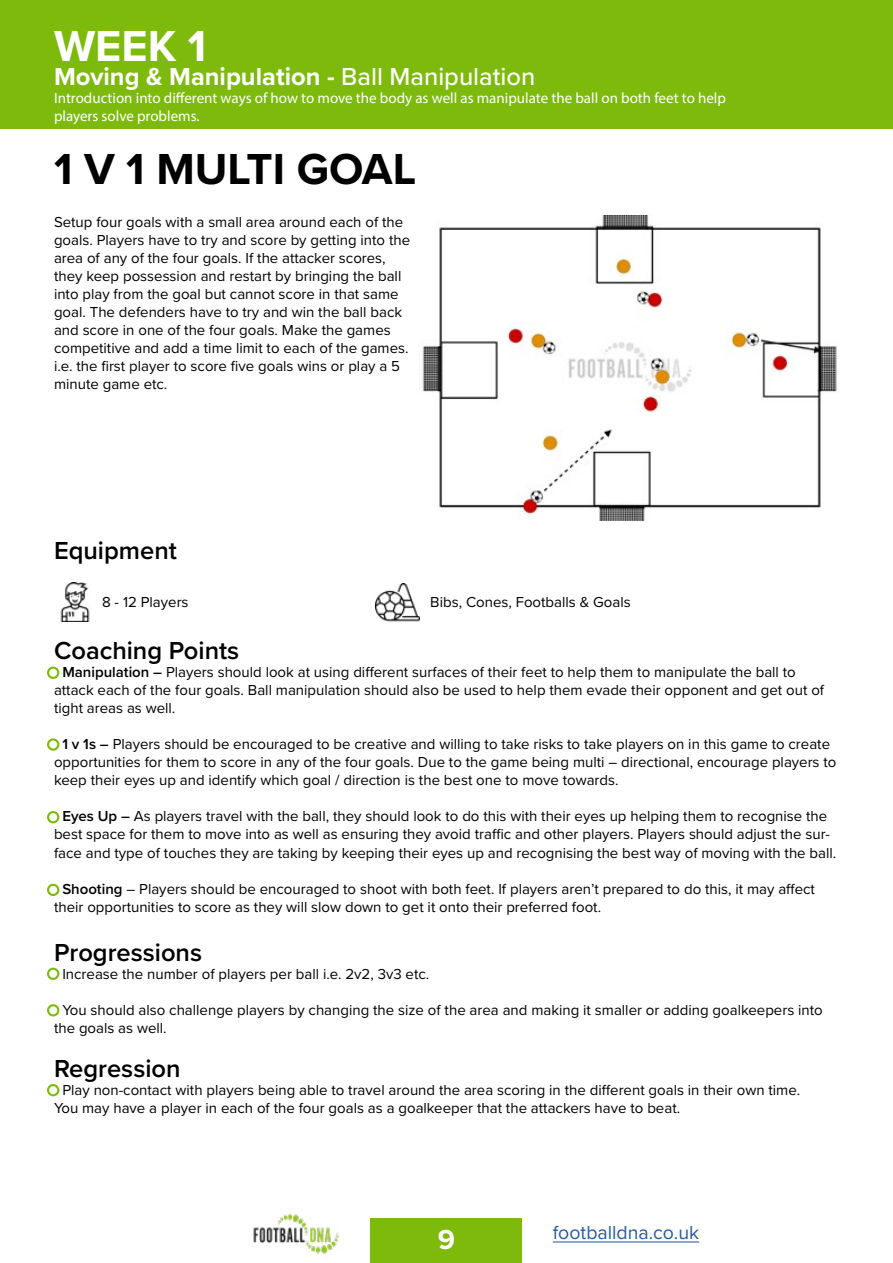
<style>
.page{position:relative;width:893px;height:1263px;background:#fff}
.page>*{position:absolute;margin:0;border:0;box-sizing:border-box;transform-origin:0 0}
.t1{font:700 45px "Proxima Nova";color:#000}
.t2{font:700 45px "Proxima Nova";color:#fff}
.t3{font:700 28.5px "Proxima Nova";color:#fff}
.t4{font:600 25.5px "Proxima Nova";color:#000}
.t5{font:700 25.5px "Proxima Nova";color:#fff}
.t6{font:19.5px "Proxima Nova";color:#275b9b}
.t7{font:15px/18px "Proxima Nova";color:#000}
.t8{font:15px/18px "Myriad Pro";color:#fff}
.s1{font-weight:500}
.s2{font-weight:600}
</style>
<div class="page">
<div style="left:371px;top:1218px;width:151px;height:45px;background:#7dba0c"></div>
<hr style="left:553px;top:1241px;width:146px;height:1px;background:#275b9b">
<img style="left:253px;top:1213px;width:86px;height:41px">
<img style="left:422px;top:215px;width:415px;height:306px">
<div style="left:47px;top:666px;width:12px;height:13px;border:2px solid #7dba0c;border-radius:50%"></div>
<div style="left:47px;top:811px;width:12px;height:12px;border:2px solid #7dba0c;border-radius:50%"></div>
<div style="left:47px;top:884px;width:12px;height:12px;border:2px solid #7dba0c;border-radius:50%"></div>
<div style="left:47px;top:968px;width:12px;height:12px;border:2px solid #7dba0c;border-radius:50%"></div>
<div style="left:47px;top:1004px;width:12px;height:12px;border:2px solid #7dba0c;border-radius:50%"></div>
<div style="left:47px;top:1084px;width:12px;height:12px;border:2px solid #7dba0c;border-radius:50%"></div>
<div style="left:47px;top:738px;width:12px;height:13px;border:2px solid #7dba0c;border-radius:50%"></div>
<div style="left:0;top:0;width:893px;height:128px;background:#7dba0c"></div>
<img style="left:375px;top:583px;width:45px;height:39px">
<img style="left:60px;top:582px;width:30px;height:39px">
<h1 class="t2" style="left:54px;top:12px;width:154px">WEEK 1</h1>
<h3 class="t5" style="left:54px;top:57px;width:483px">Moving &amp; Manipulation - <span class="s1">Ball Manipulation</span></h3>
<p class="t8" style="left:54px;top:88px;width:673px">Introduction into different ways of how to move the body as well as manipulate the ball on both feet to help players solve problems.</p>
<h1 class="t1" style="left:54px;top:136px;width:364px">1 V 1 MULTI GOAL</h1>
<p class="t7" style="left:54px;top:213px;width:358px">Setup four goals with a small area around each of the goals. Players have to try and score by getting into the area of any of the four goals. If the attacker scores, they keep possession and restart by bringing the ball into play from the goal but cannot score in that same goal. The defenders have to try and win the ball back and score in one of the four goals. Make the games competitive and add a time limit to each of the games. i.e. the first player to score five goals wins or play a 5 minute game etc.</p>
<h3 class="t4" style="left:54px;top:531px;width:124px">Equipment</h3>
<p class="t7" style="left:102px;top:592px;width:88px">8 - 12 Players</p>
<p class="t7" style="left:430px;top:592px;width:202px">Bibs, Cones, Footballs &amp; Goals</p>
<h3 class="t4" style="left:54px;top:632px;width:187px">Coaching Points</h3>
<p class="t7" style="left:54px;top:663px;width:772px">- <span class="s2">Manipulation –</span> Players should look at using different surfaces of their feet to help them to manipulate the ball to attack each of the four goals. Ball manipulation should also be used to help them evade their opponent and get out of tight areas as well.</p>
<p class="t7" style="left:54px;top:735px;width:784px">- <span class="s2">1 v 1s –</span> Players should be encouraged to be creative and willing to take risks to take players on in this game to create opportunities for them to score in any of the four goals. Due to the game being multi – directional, encourage players to keep their eyes up and identify which goal / direction is the best one to move towards.</p>
<p class="t7" style="left:54px;top:807px;width:784px">- <span class="s2">Eyes Up –</span> As players travel with the ball, they should look to do this with their eyes up helping them to recognise the best space for them to move into as well as ensuring they avoid traffic and other players. Players should adjust the sur&shy;face and type of touches they are taking by keeping their eyes up and recognising the best way of moving with the ball.</p>
<p class="t7" style="left:54px;top:879px;width:762px">- <span class="s2">Shooting</span> – Players should be encouraged to shoot with both feet. If players aren’t prepared to do this, it may affect their opportunities to score as they will slow down to get it onto their preferred foot.</p>
<h3 class="t4" style="left:54px;top:933px;width:150px">Progressions</h3>
<p class="t7" style="left:54px;top:964px;width:377px">- Increase the number of players per ball i.e. 2v2, 3v3 etc.</p>
<p class="t7" style="left:54px;top:1000px;width:770px">- You should also challenge players by changing the size of the area and making it smaller or adding goalkeepers into the goals as well.</p>
<h3 class="t4" style="left:54px;top:1049px;width:128px">Regression</h3>
<p class="t7" style="left:54px;top:1080px;width:748px">- Play non-contact with players being able to travel around the area scoring in the different goals in their own time.<br>You may have a player in each of the four goals as a goalkeeper that the attackers have to beat.</p>
<h2 class="t3" style="left:438px;top:1218px;width:19px">9</h2>
<h3 class="t6" style="left:553px;top:1218px;width:148px">footballdna.co.uk</h3>
</div>
